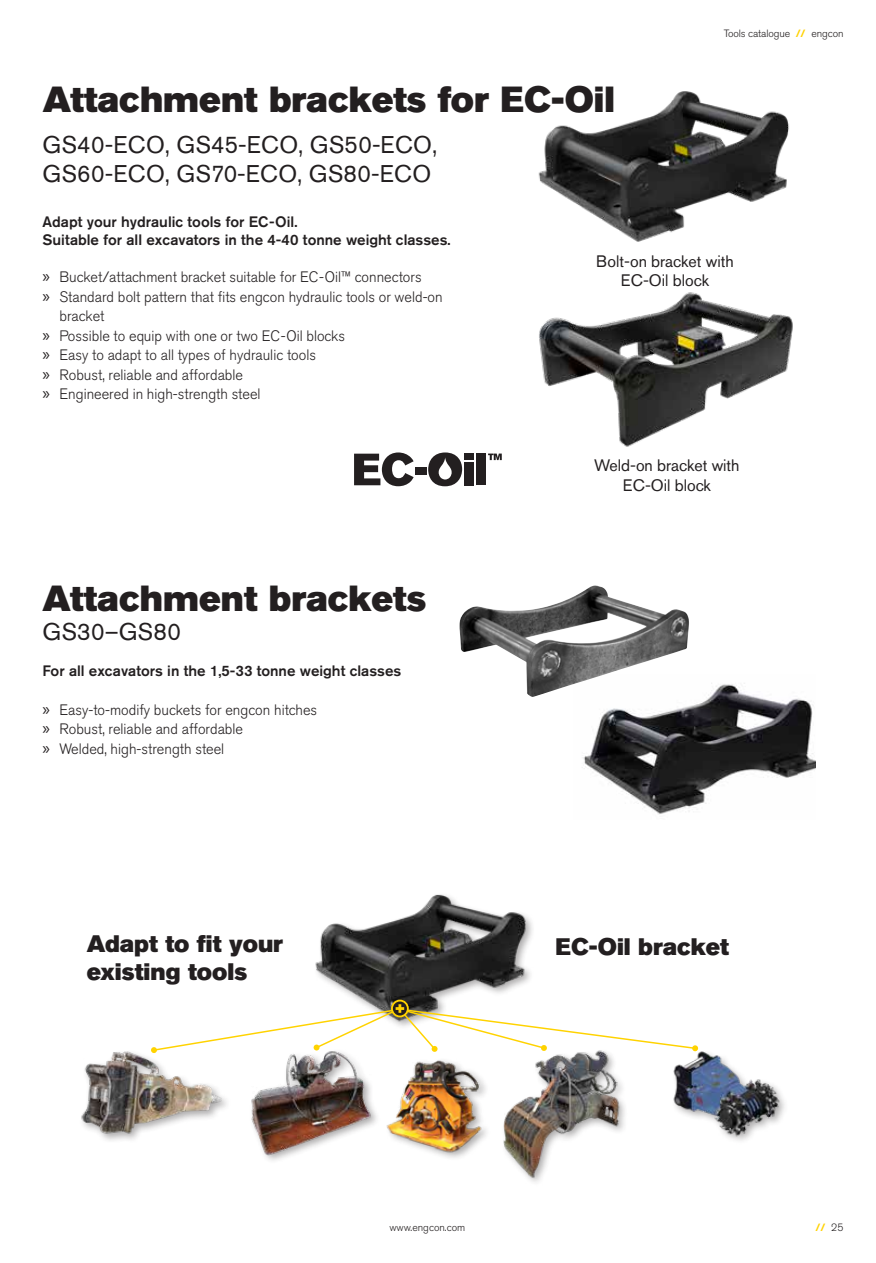
<style>
.page{position:relative;width:876px;height:1263px;background:#fff}
.page>*{position:absolute;margin:0;border:0;box-sizing:border-box;transform-origin:0 0}
.t1{font:36px "Akzidenz Grotesk Pro Super";color:#231f20}
.t2{font:24px/28.8px "Akzidenz Grotesk Pro";letter-spacing:.02em;color:#231f20}
.t3{font:23.7px "Akzidenz Grotesk Pro Super";color:#231f20}
.t4{font:16.5px/19.8px "Akzidenz Grotesk Pro";color:#231f20;text-align:center}
.t5{font:300 15px/19.5px "Akzidenz Grotesk Pro";color:#231f20}
.t6{font:500 15px/18px "Akzidenz Grotesk Pro";color:#231f20}
.t7{font:300 10.5px "Akzidenz Grotesk Pro";letter-spacing:-.01em;color:#231f20}
.t8{font:700 10.5px "Akzidenz Grotesk Pro";color:#ffd200}
.s1{font-weight:700;color:#ffd200}
.s2{font-family:"Myriad Pro";font-weight:400;font-size:18px}
.s3{font-weight:300;color:#231f20}
</style>
<div class="page">
<svg style="left:354px;top:452px;width:60px;height:34px"></svg>
<div style="left:415px;top:467px;width:11px;height:8px;background:#231f20"></div>
<svg style="left:428px;top:452px;width:34px;height:34px"></svg>
<div style="left:464px;top:462px;width:9px;height:23px;background:#231f20"></div>
<div style="left:464px;top:454px;width:9px;height:6px;background:#231f20"></div>
<div style="left:476px;top:454px;width:9px;height:31px;background:#231f20"></div>
<svg style="left:488px;top:454px;width:14px;height:6px"></svg>
<img style="left:539px;top:292px;width:254px;height:155px">
<img style="left:538px;top:91px;width:251px;height:151px">
<img style="left:582px;top:683px;width:233px;height:131px">
<img style="left:459px;top:585px;width:230px;height:112px">
<img style="left:315px;top:894px;width:218px;height:110px">
<img style="left:386px;top:1060px;width:101px;height:97px">
<img style="left:251px;top:1053px;width:123px;height:104px">
<img style="left:503px;top:1053px;width:121px;height:129px">
<div style="left:671px;top:1049px;width:118px;height:96px;background:#231f20;opacity:.37"></div>
<img style="left:671px;top:1051px;width:109px;height:87px">
<div style="left:79px;top:1049px;width:153px;height:94px;background:#231f20;opacity:.37"></div>
<img style="left:79px;top:1049px;width:144px;height:88px">
<svg style="left:392px;top:1000px;width:16px;height:16px"></svg>
<div style="left:391px;top:1000px;width:18px;height:17px;border:2px solid #ffd200;border-radius:50%"></div>
<svg style="left:151px;top:1004px;width:547px;height:49px"></svg>
<h1 class="t1" style="left:43px;top:76px;width:574px">Attachment brackets for EC-Oil</h1>
<h2 class="t2" style="left:43px;top:130px;width:396px">GS40-ECO, GS45-ECO, GS50-ECO,<br>GS60-ECO, GS70-ECO, GS80-ECO</h2>
<p class="t7" style="left:724px;top:26px;width:121px">Tools catalogue <span class="s1">//</span> engcon</p>
<p class="t6" style="left:43px;top:212px;width:410px">Adapt your hydraulic tools for EC-Oil.<br>Suitable for all excavators in the 4-40 tonne weight classes.</p>
<p class="t5" style="left:43px;top:267px;width:381px"><span class="s2">»</span> Bucket/attachment bracket suitable for EC-Oil™ connectors</p>
<p class="t5" style="left:43px;top:287px;width:402px"><span class="s2">»</span> Standard bolt pattern that fits engcon hydraulic tools or weld-on</p>
<p class="t5" style="left:60px;top:306px;width:46px">bracket</p>
<p class="t5" style="left:43px;top:326px;width:304px"><span class="s2">»</span> Possible to equip with one or two EC-Oil blocks</p>
<p class="t5" style="left:43px;top:345px;width:275px"><span class="s2">»</span> Easy to adapt to all types of hydraulic tools</p>
<p class="t5" style="left:43px;top:365px;width:202px"><span class="s2">»</span> Robust, reliable and affordable</p>
<p class="t5" style="left:43px;top:384px;width:220px"><span class="s2">»</span> Engineered in high-strength steel</p>
<h1 class="t1" style="left:43px;top:575px;width:385px">Attachment brackets</h1>
<h2 class="t2" style="left:43px;top:617px;width:140px">GS30–GS80</h2>
<p class="t6" style="left:43px;top:661px;width:360px">For all excavators in the 1,5-33 tonne weight classes</p>
<p class="t5" style="left:43px;top:700px;width:276px"><span class="s2">»</span> Easy-to-modify buckets for engcon hitches <span class="s2">»</span> Robust, reliable and affordable<br><span class="s2">»</span> Welded, high-strength steel</p>
<p class="t4" style="left:596px;top:251px;width:139px">Bolt-on bracket with<br>EC-Oil block</p>
<p class="t4" style="left:594px;top:455px;width:147px">Weld-on bracket with<br>EC-Oil block</p>
<h3 class="t3" style="left:87px;top:928px;width:198px">Adapt to fit your</h3>
<h3 class="t3" style="left:555px;top:931px;width:175px">EC-Oil bracket</h3>
<h3 class="t3" style="left:87px;top:956px;width:162px">existing tools</h3>
<p class="t7" style="left:389px;top:1220px;width:77px">www.engcon.com</p>
<p class="t8" style="left:815px;top:1220px;width:30px">// <span class="s3">25</span></p>
</div>
